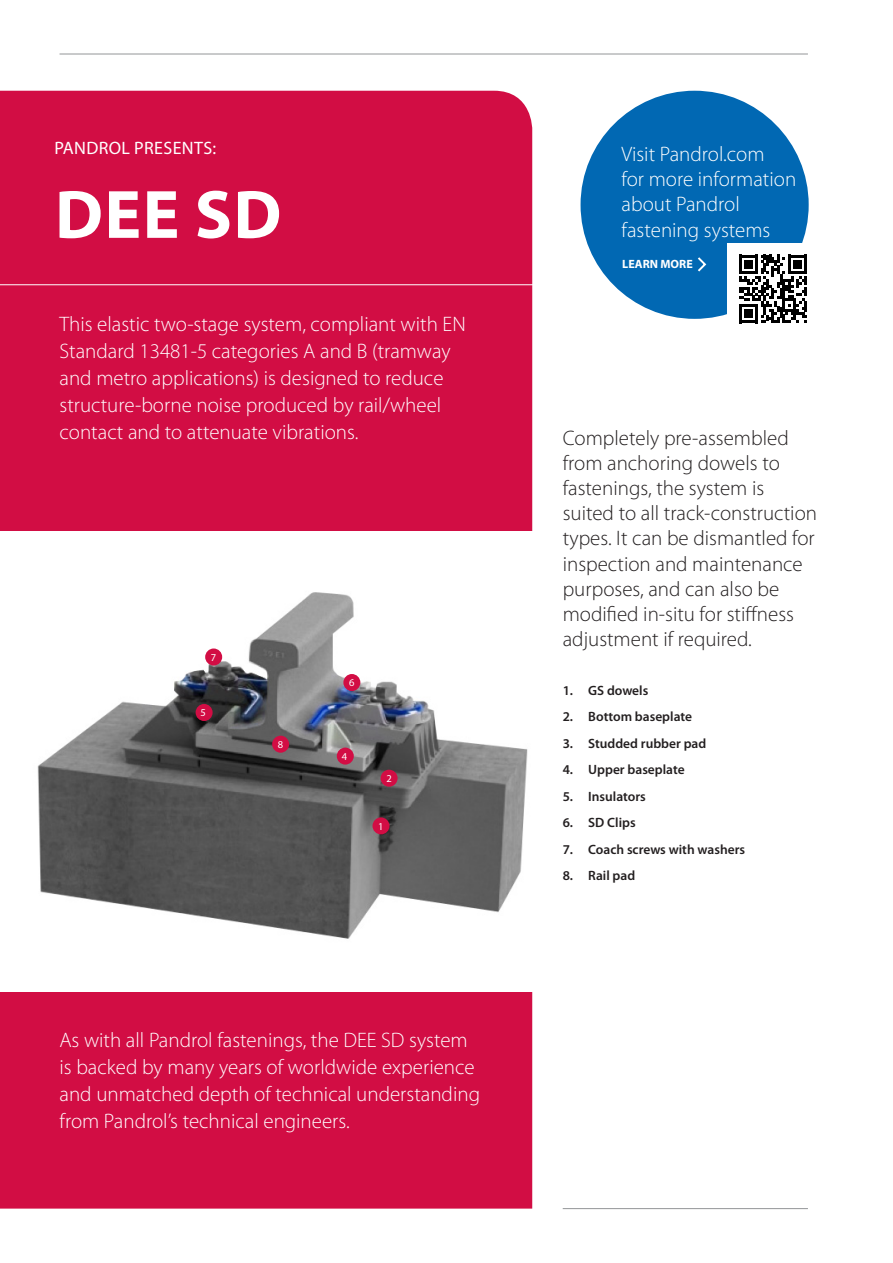
<style>
.page{position:relative;width:893px;height:1263px;background:#fff}
.page>*{position:absolute;margin:0;border:0;box-sizing:border-box;transform-origin:0 0}
.t1{font:700 69px "Myriad Pro";color:#fff}
.t2{font:300 21px/27px "Myriad Pro";color:#fff}
.t3{font:300 21px/25.2px "Myriad Pro";color:#231f20}
.t4{font:18px "Myriad Pro";letter-spacing:.02em;color:#fff}
.t5{font:600 13.5px "Myriad Pro";color:#231f20}
.t6{font:700 12px "Myriad Pro";color:#fff}
.t7{font:10.5px "Myriad Pro";color:#fff}
</style>
<div class="page">
<div style="left:0;top:91px;width:532px;height:1117px;background:#d20d44"></div>
<hr style="left:60px;top:54px;width:748px;height:1px;background:#939598">
<hr style="left:563px;top:1208px;width:245px;height:1px;background:#939598">
<div style="left:0;top:531px;width:879px;height:461px;background:#fff"></div>
<img style="left:37px;top:592px;width:491px;height:347px">
<hr style="left:0;top:284px;width:563px;height:1px;background:#fff">
<div style="left:381px;top:770px;width:17px;height:17px;background:#d20d44;border-radius:50%"></div>
<div style="left:343px;top:674px;width:17px;height:17px;background:#d20d44;border-radius:50%"></div>
<div style="left:205px;top:648px;width:17px;height:17px;background:#d20d44;border-radius:50%"></div>
<div style="left:337px;top:747px;width:17px;height:18px;background:#d20d44;border-radius:50%"></div>
<div style="left:196px;top:704px;width:17px;height:17px;background:#d20d44;border-radius:50%"></div>
<div style="left:372px;top:817px;width:17px;height:17px;background:#d20d44;border-radius:50%"></div>
<div style="left:272px;top:736px;width:17px;height:17px;background:#d20d44;border-radius:50%"></div>
<div style="left:581px;top:91px;width:228px;height:228px;background:#0168b3;border-radius:50%"></div>
<svg style="left:698px;top:257px;width:9px;height:15px"></svg>
<div style="left:728px;top:244px;width:90px;height:90px;background:#fff"></div>
<svg style="left:739px;top:255px;width:68px;height:68px"></svg>
<p class="t4" style="left:54px;top:138px;width:163px">PANDROL PRESENTS:</p>
<h1 class="t1" style="left:55px;top:176px;width:228px">DEE SD</h1>
<p class="t2" style="left:60px;top:310px;width:408px">This elastic two-stage system, compliant with EN Standard 13481-5 categories A and B (tramway and metro applications) is designed to reduce structure-borne noise produced by rail/wheel contact and to attenuate vibrations.</p>
<p class="t7" style="left:211px;top:651px;width:7px">7</p>
<p class="t7" style="left:201px;top:707px;width:7px">5</p>
<p class="t7" style="left:278px;top:739px;width:7px">8</p>
<p class="t7" style="left:349px;top:677px;width:7px">6</p>
<p class="t7" style="left:342px;top:750px;width:7px">4</p>
<p class="t7" style="left:386px;top:773px;width:7px">2</p>
<p class="t7" style="left:378px;top:820px;width:7px">1</p>
<p class="t2" style="left:60px;top:1026px;width:422px">As with all Pandrol fastenings, the DEE SD system is backed by many years of worldwide experience and unmatched depth of technical understanding from Pandrol’s technical engineers.</p>
<p class="t2" style="left:622px;top:141px;width:176px;line-height:25.2px">Visit Pandrol.com<br>for more information about Pandrol fastening systems</p>
<p class="t6" style="left:622px;top:258px;width:72px">LEARN MORE</p>
<p class="t3" style="left:563px;top:425px;width:256px">Completely pre-assembled from anchoring dowels to fastenings, the system is suited to all track-construction types. It can be dismantled for inspection and maintenance purposes, and can also be modified in-situ for stiffness adjustment if required.</p>
<p class="t5" style="left:563px;top:683px;width:87px">1. GS dowels</p>
<p class="t5" style="left:563px;top:709px;width:131px">2. Bottom baseplate</p>
<p class="t5" style="left:563px;top:736px;width:145px">3. Studded rubber pad</p>
<p class="t5" style="left:563px;top:762px;width:123px">4. Upper baseplate</p>
<p class="t5" style="left:563px;top:789px;width:85px">5. Insulators</p>
<p class="t5" style="left:563px;top:815px;width:74px">6. SD Clips</p>
<p class="t5" style="left:563px;top:842px;width:184px">7. Coach screws with washers</p>
<p class="t5" style="left:563px;top:868px;width:74px">8. Rail pad</p>
</div>
